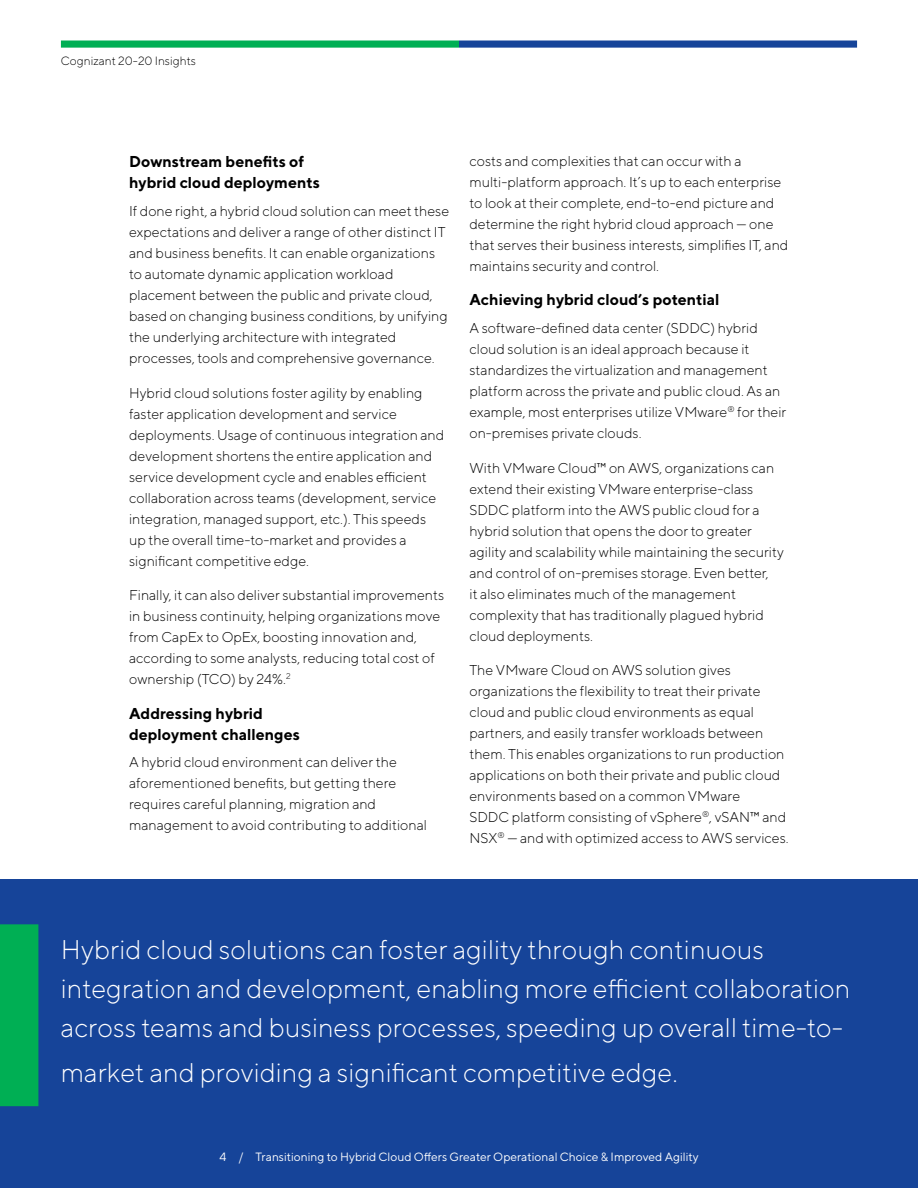
<style>
.page{position:relative;width:918px;height:1188px;background:#fff}
.page>*{position:absolute;margin:0;border:0;box-sizing:border-box;transform-origin:0 0}
.Callout_small_18_26{font:300 27px/39px "TT Norms";color:#fff}
.Heading_3_-_10_5_14{font:700 15.75px/21px "TT Norms";color:#000}
.Body_9_5_14{font:300 14.25px/21px "TT Norms";color:#000}
.Folio_Centered_8_10{font:12px "TT Norms";color:#fff}
.Running_header_left{font:300 12px "TT Norms";color:#000}
</style>
<div class="page">
<div style="left:0;top:879px;width:918px;height:309px;background:#164499"></div>
<div style="left:0;top:924px;width:38px;height:182px;background:#00af54"></div>
<div style="left:459px;top:40px;width:398px;height:8px;background:#164499"></div>
<div style="left:61px;top:40px;width:398px;height:8px;background:#00af54"></div>
<p class="Running_header_left" style="left:61px;top:53px;width:137px">Cognizant 20-20 Insights</p>
<p class="Heading_3_-_10_5_14" style="left:129px;top:151px;width:192px">Downstream benefits of hybrid cloud deployments</p>
<p class="Body_9_5_14" style="left:129px;top:200px;width:322px">If done right, a hybrid cloud solution can meet these expectations and deliver a range of other distinct IT and business benefits. It can enable organizations to automate dynamic application workload placement between the public and private cloud, based on changing business conditions, by unifying the underlying architecture with integrated processes, tools and comprehensive governance.</p>
<p class="Body_9_5_14" style="left:129px;top:382px;width:317px">Hybrid cloud solutions foster agility by enabling faster application development and service deployments. Usage of continuous integration and development shortens the entire application and service development cycle and enables efficient collaboration across teams (development, service integration, managed support, etc.). This speeds up the overall time-to-market and provides a significant competitive edge.</p>
<p class="Body_9_5_14" style="left:129px;top:584px;width:317px">Finally, it can also deliver substantial improvements in business continuity, helping organizations move from CapEx to OpEx, boosting innovation and, according to some analysts, reducing total cost of ownership (TCO) by 24%.<sup>2</sup></p>
<p class="Heading_3_-_10_5_14" style="left:129px;top:702px;width:172px">Addressing hybrid deployment challenges</p>
<p class="Body_9_5_14" style="left:129px;top:752px;width:299px">A hybrid cloud environment can deliver the aforementioned benefits, but getting there requires careful planning, migration and management to avoid contributing to additional</p>
<p class="Body_9_5_14" style="left:469px;top:150px;width:320px">costs and complexities that can occur with a multi‑platform approach. It’s up to each enterprise to look at their complete, end‑to‑end picture and determine the right hybrid cloud approach — one that serves their business interests, simplifies IT, and maintains security and control.</p>
<p class="Heading_3_-_10_5_14" style="left:469px;top:289px;width:252px">Achieving hybrid cloud’s potential</p>
<p class="Body_9_5_14" style="left:469px;top:317px;width:319px">A software‑defined data center (SDDC) hybrid cloud solution is an ideal approach because it standardizes the virtualization and management platform across the private and public cloud. As an example, most enterprises utilize VMware<sup>®</sup> for their on‑premises private clouds.</p>
<p class="Body_9_5_14" style="left:469px;top:457px;width:316px">With VMware Cloud™ on AWS, organizations can extend their existing VMware enterprise‑class SDDC platform into the AWS public cloud for a hybrid solution that opens the door to greater agility and scalability while maintaining the security and control of on‑premises storage. Even better,<br>it also eliminates much of the management complexity that has traditionally plagued hybrid cloud deployments.</p>
<p class="Body_9_5_14" style="left:469px;top:659px;width:321px">The VMware Cloud on AWS solution gives organizations the flexibility to treat their private cloud and public cloud environments as equal partners, and easily transfer workloads between them. This enables organizations to run production applications on both their private and public cloud environments based on a common VMware<br>SDDC platform consisting of vSphere<sup>®</sup>, vSAN™ and NSX<sup>®</sup> — and with optimized access to AWS services.</p>
<p class="Callout_small_18_26" style="left:61px;top:930px;width:791px">Hybrid cloud solutions can foster agility through continuous integration and development, enabling more efficient collaboration across teams and business processes, speeding up overall time-to-</p>
<p class="Callout_small_18_26" style="left:61px;top:1053px;width:618px">market and providing a significant competitive edge.</p>
<p class="Folio_Centered_8_10" style="left:219px;top:1149px;width:481px">4 / Transitioning to Hybrid Cloud Offers Greater Operational Choice &amp; Improved Agility</p>
</div>
